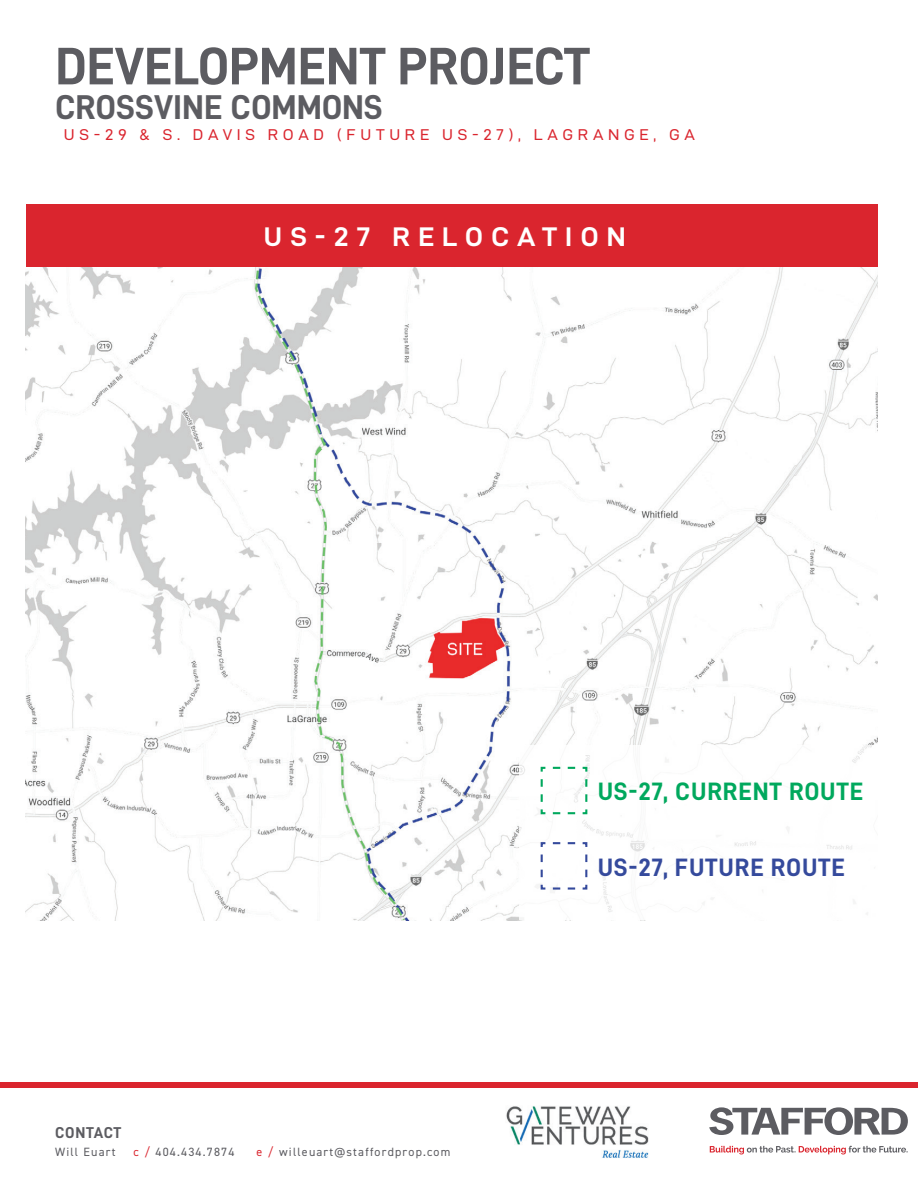
<style>
.page{position:relative;width:918px;height:1188px;background:#fff}
.page>*{position:absolute;margin:0;border:0;box-sizing:border-box;transform-origin:0 0}
.t1{font:52.95px "D DIN Bold";color:#5c5c61}
.t2{font:34.5px "D DIN Bold";color:#5c5c61}
.t3{font:27px "D DIN Exp Bold";letter-spacing:.3em;color:#fff}
.t4{font:25.2px "D DIN Bold";letter-spacing:.03em;color:#00a85d}
.t5{font:25.2px "D DIN Bold";letter-spacing:.03em;color:#354a9c}
.t6{font:15.75px "D DIN Bold";letter-spacing:.03em;color:#5c5c61}
.t7{font:15.6px "D DIN Exp";letter-spacing:.3em;color:#da252e}
.t8{font:12px "DIN2014";letter-spacing:.1em;color:#5c5c61}
.s1{color:#da252e}
</style>
<div class="page">
<div style="left:0;top:1082px;width:918px;height:6px;background:#da252e"></div>
<img style="left:26px;top:267px;width:852px;height:654px">
<div style="left:519px;top:745px;width:399px;height:175px;background:#fff"></div>
<svg style="left:540px;top:766px;width:48px;height:49px"></svg>
<svg style="left:540px;top:842px;width:48px;height:49px"></svg>
<img style="left:506px;top:1106px;width:143px;height:52px">
<svg style="left:709px;top:1107px;width:199px;height:28px"></svg>
<svg style="left:710px;top:1146px;width:198px;height:8px"></svg>
<div style="left:26px;top:204px;width:852px;height:63px;background:#da252e"></div>
<h1 class="t1" style="left:55px;top:37px;width:536px">DEVELOPMENT PROJECT</h1>
<h2 class="t2" style="left:55px;top:88px;width:329px">CROSSVINE COMMONS</h2>
<h3 class="t7" style="left:64px;top:127px;width:633px">US-29 &amp; S. DAVIS ROAD (FUTURE US-27), LAGRANGE, GA</h3>
<h3 class="t3" style="left:264px;top:222px;width:363px">US-27 RELOCATION</h3>
<h3 class="t4" style="left:598px;top:777px;width:267px">US-27, CURRENT ROUTE</h3>
<h3 class="t6" style="left:55px;top:1124px;width:68px">CONTACT</h3>
<p class="t8" style="left:55px;top:1145px;width:62px">Will Euart</p>
<p class="t8" style="left:134px;top:1145px;width:102px"><span class="s1">c /</span> 404.434.7874</p>
<p class="t8" style="left:257px;top:1145px;width:195px"><span class="s1">e /</span> willeuart@staffordprop.com</p>
<h3 class="t5" style="left:598px;top:854px;width:249px">US-27, FUTURE ROUTE</h3>
</div>
